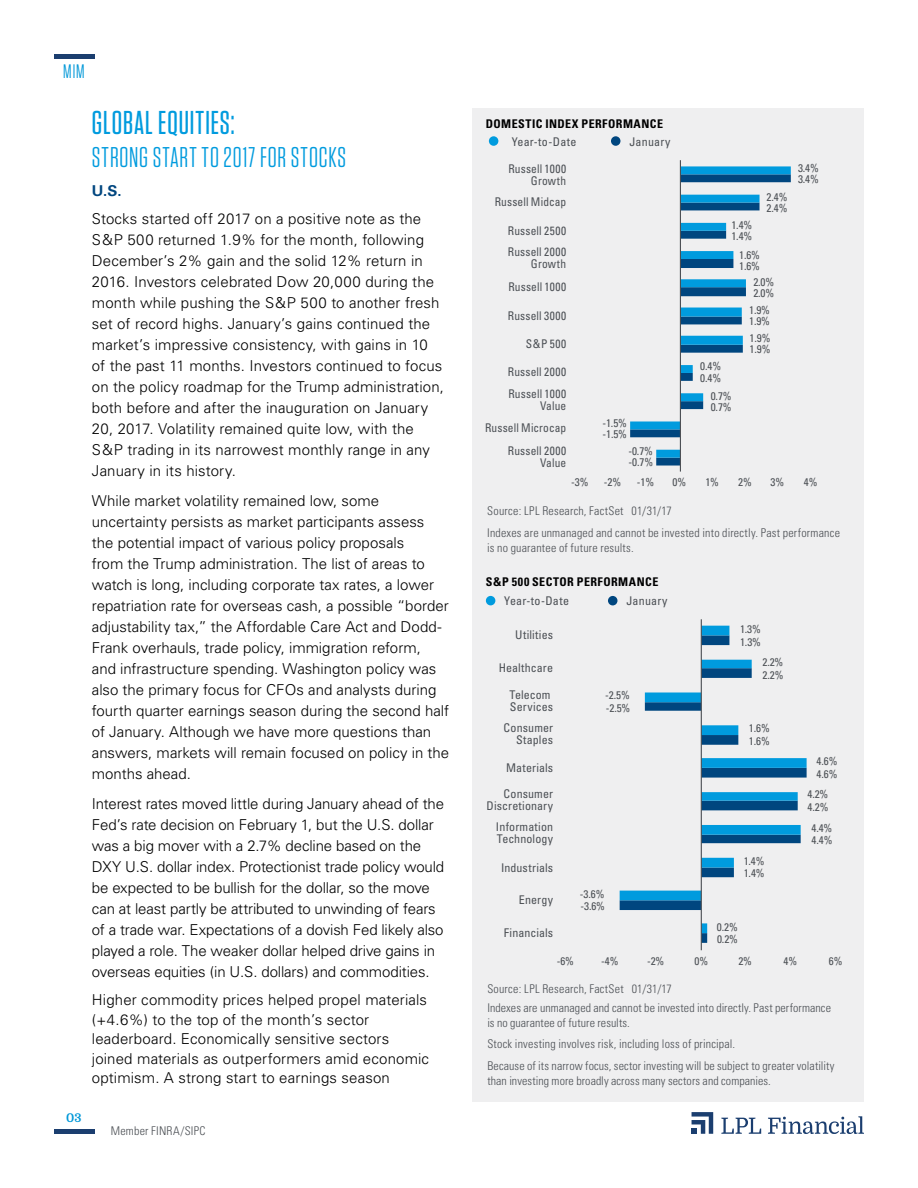
<style>
.page{position:relative;width:918px;height:1188px;background:#fff}
.page>*{position:absolute;margin:0;border:0;box-sizing:border-box;transform-origin:0 0}
.t1{font:500 33px "Tungsten Narrow";letter-spacing:.03em;color:#009bde}
.t2{font:28.5px "Tungsten Narrow";letter-spacing:.035em;color:#009bde}
.t3{font:19.5px "Tungsten Narrow";color:#0098d8}
.t4{font:300 15px/21px "Univers";color:#000}
.t5{font:700 15px "Univers";color:#00467f}
.t6{font:300 condensed 12px/21.8px "Univers";letter-spacing:.01em;color:#4b4f54}
.t7{font:condensed 12px/22.2px "Univers";letter-spacing:.01em;color:#4c5055;text-align:right;scale:.95 1}
.t8{font:condensed 12px/12px "Univers";letter-spacing:.01em;color:#4c5055}
.t9{font:300 condensed 12px/15px "Univers";letter-spacing:.015em;color:#4c4f54}
.t10{font:700 condensed 12px "Univers";letter-spacing:.04em;color:#000}
.t11{font:condensed 12px "Univers";letter-spacing:.015em;color:#4b4f54}
.t12{font:700 12px "Domine";color:#0098d8}
.t13{font:condensed 11.1px "Univers";color:#4b4f54}
.t14{font:condensed 10.95px "Univers";color:#4b4f54}
</style>
<div class="page">
<hr style="left:54px;top:1130px;width:40px;height:4px;background:#1b3e6f">
<hr style="left:54px;top:54px;width:40px;height:4px;background:#1b3e6f">
<svg style="left:692px;top:1112px;width:21px;height:22px"></svg>
<svg style="left:721px;top:1118px;width:40px;height:16px"></svg>
<svg style="left:768px;top:1116px;width:96px;height:18px"></svg>
<div style="left:472px;top:108px;width:392px;height:994px;background:#efeff0"></div>
<svg style="left:656px;top:458px;width:24px;height:8px"></svg>
<svg style="left:630px;top:166px;width:161px;height:292px"></svg>
<hr style="left:680px;top:160px;width:1px;height:312px;background:#4b4f54">
<div style="left:489px;top:136px;width:9px;height:10px;background:#009bde;border-radius:50%"></div>
<div style="left:611px;top:136px;width:9px;height:10px;background:#00467f;border-radius:50%"></div>
<svg style="left:620px;top:626px;width:187px;height:307px"></svg>
<hr style="left:701px;top:619px;width:1px;height:331px;background:#4b4f54">
<div style="left:486px;top:596px;width:9px;height:9px;background:#009bde;border-radius:50%"></div>
<div style="left:608px;top:596px;width:9px;height:9px;background:#00467f;border-radius:50%"></div>
<h3 class="t3" style="left:63px;top:62px;width:23px">MIM</h3>
<p class="t12" style="left:66px;top:1112px;width:17px">03</p>
<h1 class="t1" style="left:92px;top:106px;width:144px">GLOBAL EQUITIES:</h1>
<h2 class="t2" style="left:92px;top:143px;width:256px">STRONG START TO 2017 FOR STOCKS</h2>
<p class="t5" style="left:92px;top:182px;width:31px">U.S.</p>
<p class="t4" style="left:92px;top:208px;width:354px">Stocks started off 2017 on a positive note as the S&amp;P 500 returned 1.9% for the month, following December’s 2% gain and the solid 12% return in 2016. Investors celebrated Dow 20,000 during the month while pushing the S&amp;P 500 to another fresh set of record highs. January’s gains continued the market’s impressive consistency, with gains in 10 of the past 11 months. Investors continued to focus on the policy roadmap for the Trump administration, both before and after the inauguration on January 20, 2017. Volatility remained quite low, with the S&amp;P trading in its narrowest monthly range in any January in its history.</p>
<p class="t4" style="left:92px;top:490px;width:359px">While market volatility remained low, some uncertainty persists as market participants assess the potential impact of various policy proposals<br>from the Trump administration. The list of areas to watch is long, including corporate tax rates, a lower repatriation rate for overseas cash, a possible “border adjustability tax,” the Affordable Care Act and Dodd-Frank overhauls, trade policy, immigration reform,<br>and infrastructure spending. Washington policy was also the primary focus for CFOs and analysts during fourth quarter earnings season during the second half of January. Although we have more questions than answers, markets will remain focused on policy in the months ahead.</p>
<p class="t4" style="left:92px;top:793px;width:354px">Interest rates moved little during January ahead of the Fed’s rate decision on February 1, but the U.S. dollar was a big mover with a 2.7% decline based on the DXY U.S. dollar index. Protectionist trade policy would be expected to be bullish for the dollar, so the move can at least partly be attributed to unwinding of fears of a trade war. Expectations of a dovish Fed likely also played a role. The weaker dollar helped drive gains in overseas equities (in U.S. dollars) and commodities.</p>
<p class="t4" style="left:92px;top:990px;width:339px;line-height:19.5px">Higher commodity prices helped propel materials (+4.6%) to the top of the month’s sector leaderboard. Economically sensitive sectors joined materials as outperformers amid economic optimism. A strong start to earnings season</p>
<p class="t6" style="left:111px;top:1120px;width:96px">Member FINRA/SIPC</p>
<p class="t10" style="left:486px;top:116px;width:179px">DOMESTIC INDEX PERFORMANCE</p>
<p class="t11" style="left:512px;top:134px;width:66px">Year-to-Date</p>
<p class="t11" style="left:629px;top:134px;width:43px">January</p>
<p class="t7" style="left:508px;top:162px;width:62px;line-height:12px">Russell 1000<br>Growth</p>
<p class="t7" style="left:495px;top:190px;width:77px">Russell Midcap</p>
<p class="t7" style="left:508px;top:219px;width:63px;line-height:21.5px;text-align:left">Russell 2500<br>Russell 2000</p>
<p class="t7" style="left:508px;top:252px;width:62px;line-height:23.1px">Growth<br>Russell 1000</p>
<p class="t7" style="left:508px;top:305px;width:63px">Russell 3000</p>
<p class="t7" style="left:526px;top:332px;width:44px">S&amp;P 500</p>
<p class="t7" style="left:508px;top:361px;width:63px;text-align:left">Russell 2000<br>Russell 1000</p>
<p class="t7" style="left:485px;top:395px;width:87px">Value<br>Russell Microcap<br>Russell 2000</p>
<p class="t7" style="left:540px;top:451px;width:29px">Value</p>
<p class="t13" style="left:629px;top:455px;width:26px">-0.7%</p>
<p class="t13" style="left:602px;top:416px;width:26px">-1.5%</p>
<p class="t13" style="left:603px;top:427px;width:26px">-1.5%</p>
<p class="t13" style="left:628px;top:444px;width:26px">-0.7%</p>
<p class="t13" style="left:767px;top:190px;width:22px">2.4%</p>
<p class="t13" style="left:731px;top:218px;width:22px">1.4%</p>
<p class="t13" style="left:731px;top:229px;width:22px">1.4%</p>
<p class="t13" style="left:767px;top:201px;width:22px">2.4%</p>
<p class="t13" style="left:739px;top:248px;width:22px">1.6%</p>
<p class="t13" style="left:739px;top:259px;width:22px">1.6%</p>
<p class="t13" style="left:753px;top:275px;width:22px">2.0%</p>
<p class="t13" style="left:753px;top:286px;width:22px">2.0%</p>
<p class="t13" style="left:749px;top:303px;width:22px">1.9%</p>
<p class="t13" style="left:749px;top:314px;width:22px">1.9%</p>
<p class="t13" style="left:750px;top:331px;width:22px">1.9%</p>
<p class="t13" style="left:700px;top:359px;width:22px">0.4%</p>
<p class="t13" style="left:700px;top:371px;width:22px">0.4%</p>
<p class="t13" style="left:711px;top:389px;width:22px">0.7%</p>
<p class="t13" style="left:711px;top:400px;width:22px">0.7%</p>
<p class="t13" style="left:750px;top:342px;width:22px">1.9%</p>
<p class="t13" style="left:798px;top:161px;width:22px">3.4%</p>
<p class="t13" style="left:798px;top:172px;width:22px">3.4%</p>
<p class="t13" style="left:571px;top:475px;width:19px">-3%</p>
<p class="t13" style="left:604px;top:475px;width:19px">-2%</p>
<p class="t13" style="left:637px;top:475px;width:19px">-1%</p>
<p class="t13" style="left:673px;top:475px;width:15px">0%</p>
<p class="t13" style="left:705px;top:475px;width:15px">1%</p>
<p class="t13" style="left:738px;top:475px;width:15px">2%</p>
<p class="t13" style="left:771px;top:475px;width:15px">3%</p>
<p class="t13" style="left:804px;top:475px;width:15px">4%</p>
<p class="t6" style="left:487px;top:500px;width:186px">Source: LPL Research, FactSet 01/31/17</p>
<p class="t9" style="left:487px;top:525px;width:354px">Indexes are unmanaged and cannot be invested into directly. Past performance is no guarantee of future results.</p>
<p class="t10" style="left:486px;top:574px;width:174px">S&amp;P 500 SECTOR PERFORMANCE</p>
<p class="t11" style="left:504px;top:594px;width:66px">Year-to-Date</p>
<p class="t11" style="left:626px;top:594px;width:43px">January</p>
<p class="t8" style="left:515px;top:628px;width:39px">Utilities</p>
<p class="t8" style="left:499px;top:662px;width:56px">Healthcare</p>
<p class="t8" style="left:510px;top:689px;width:45px">Telecom<br>Services</p>
<p class="t8" style="left:504px;top:722px;width:51px;text-align:right">Consumer<br>Staples</p>
<p class="t8" style="left:504px;top:754px;width:51px;line-height:26.2px">Materials<br>Consumer</p>
<p class="t8" style="left:487px;top:795px;width:68px;line-height:21.5px;text-align:right">Discretionary<br>Information</p>
<p class="t8" style="left:497px;top:833px;width:58px">Technology</p>
<p class="t8" style="left:501px;top:861px;width:54px">Industrials</p>
<p class="t8" style="left:519px;top:893px;width:36px">Energy</p>
<p class="t8" style="left:504px;top:926px;width:51px">Financials</p>
<p class="t14" style="left:605px;top:688px;width:26px">-2.5%</p>
<p class="t14" style="left:606px;top:701px;width:26px">-2.5%</p>
<p class="t14" style="left:580px;top:887px;width:26px">-3.6%</p>
<p class="t14" style="left:580px;top:899px;width:26px">-3.6%</p>
<p class="t14" style="left:740px;top:622px;width:22px">1.3%</p>
<p class="t14" style="left:740px;top:635px;width:22px">1.3%</p>
<p class="t14" style="left:762px;top:655px;width:22px">2.2%</p>
<p class="t14" style="left:763px;top:668px;width:22px">2.2%</p>
<p class="t14" style="left:749px;top:722px;width:22px">1.6%</p>
<p class="t14" style="left:749px;top:734px;width:22px">1.6%</p>
<p class="t14" style="left:744px;top:854px;width:22px">1.4%</p>
<p class="t14" style="left:744px;top:866px;width:22px">1.4%</p>
<p class="t14" style="left:717px;top:920px;width:22px">0.2%</p>
<p class="t14" style="left:717px;top:932px;width:22px">0.2%</p>
<p class="t14" style="left:817px;top:755px;width:22px">4.6%</p>
<p class="t14" style="left:817px;top:767px;width:22px">4.6%</p>
<p class="t14" style="left:807px;top:788px;width:22px">4.2%</p>
<p class="t14" style="left:808px;top:800px;width:22px">4.2%</p>
<p class="t14" style="left:812px;top:821px;width:22px">4.4%</p>
<p class="t14" style="left:812px;top:833px;width:22px">4.4%</p>
<p class="t14" style="left:557px;top:954px;width:19px">-6%</p>
<p class="t14" style="left:601px;top:954px;width:19px">-4%</p>
<p class="t14" style="left:647px;top:954px;width:19px">-2%</p>
<p class="t14" style="left:695px;top:954px;width:15px">0%</p>
<p class="t14" style="left:738px;top:954px;width:15px">2%</p>
<p class="t14" style="left:784px;top:954px;width:15px">4%</p>
<p class="t14" style="left:829px;top:954px;width:15px">6%</p>
<p class="t6" style="left:487px;top:980px;width:345px;line-height:18.3px">Source: LPL Research, FactSet 01/31/17<br>Indexes are unmanaged and cannot be invested into directly. Past performance</p>
<p class="t6" style="left:487px;top:1012px;width:349px">is no guarantee of future results.<br>Stock investing involves risk, including loss of principal.<br>Because of its narrow focus, sector investing will be subject to greater volatility</p>
<p class="t6" style="left:487px;top:1070px;width:285px">than investing more broadly across many sectors and companies.</p>
</div>
